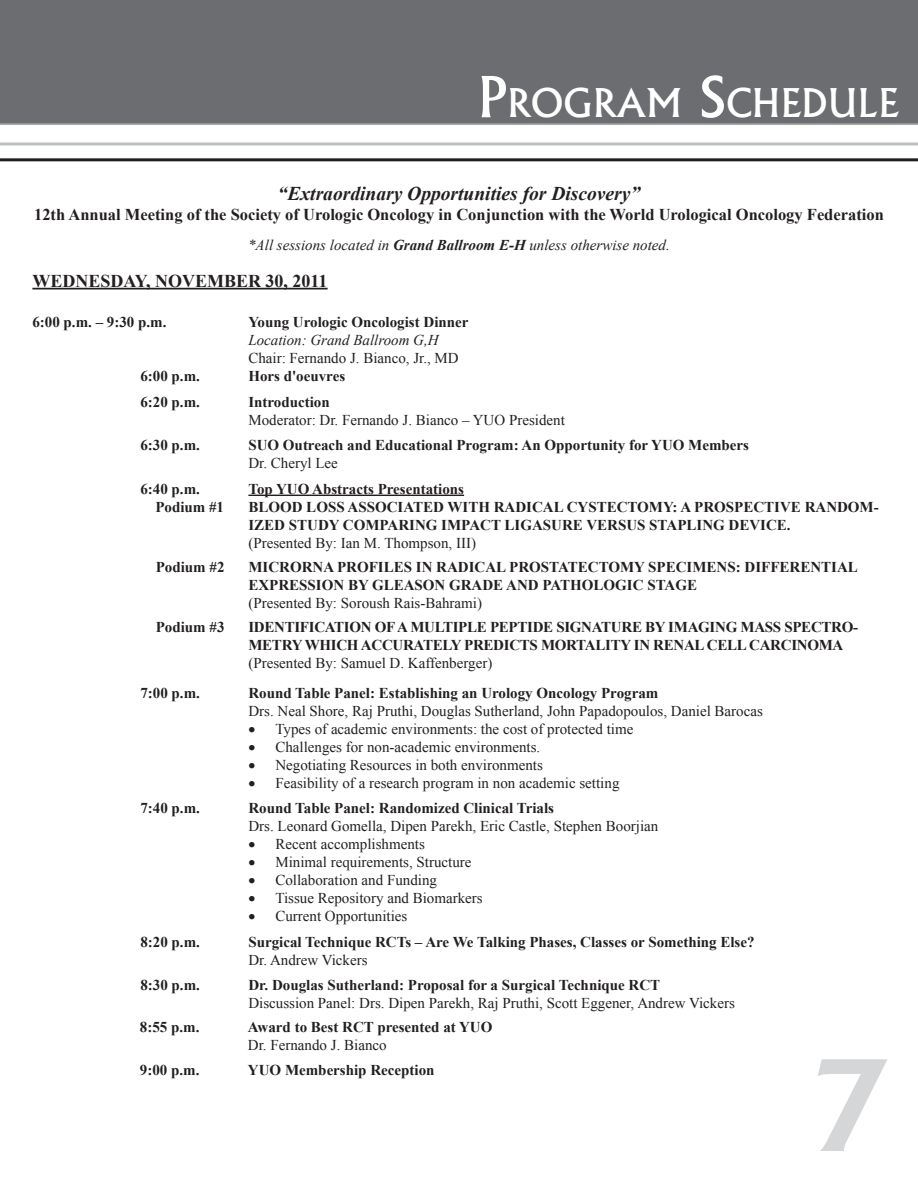
<style>
.page{position:relative;width:918px;height:1188px;background:#fff}
.page>*{position:absolute;margin:0;border:0;box-sizing:border-box;transform-origin:0 0}
.t1{font:700 120px "Albertus";color:#d5d6d8}
.Heading_2{font:500 37.8px "Albertus";color:#fff}
.t2{font:italic 700 19.5px "Times New Roman";color:#231f20}
.t3{font:700 18px "Times New Roman";color:#231f20}
.t4{font:700 16.5px "Times New Roman";color:#231f20}
.t5{font:700 15px/18px "Times New Roman";color:#231f20}
.List_Paragraph{font:15px "Times New Roman";color:#231f20}
.t6{font:700 15px/18px "Times New Roman";letter-spacing:-.02em;color:#231f20}
.t7{font:italic 15px "Times New Roman";color:#231f20}
.s1{font-size:54px}
.s2{font-weight:700}
</style>
<div class="page">
<hr style="left:0;top:122px;width:918px;height:3px;background:#939598">
<div style="left:0;top:0;width:918px;height:122px;background:#6c6d70"></div>
<hr style="left:0;top:142px;width:918px;height:3px;background:#bebfc2">
<hr style="left:0;top:158px;width:918px;height:3px;background:#231f20">
<hr style="left:32px;top:288px;width:296px;height:1px;background:#231f20">
<hr style="left:248px;top:495px;width:216px;height:1px;background:#231f20">
<p class="Heading_2" style="left:479px;top:80px;width:421px"><span class="s1">P</span>ROGRAM <span class="s1">S</span>CHEDULE</p>
<p class="t2" style="left:278px;top:180px;width:364px">“Extraordinary Opportunities for Discovery”</p>
<p class="t4" style="left:34px;top:203px;width:851px">12th Annual Meeting of the Society of Urologic Oncology in Conjunction with the World Urological Oncology Federation</p>
<p class="t7" style="left:248px;top:235px;width:423px">*All sessions located in <span class="s2">Grand Ballroom E-H</span> unless otherwise noted.</p>
<p class="t3" style="left:32px;top:268px;width:297px">WEDNESDAY, NOVEMBER 30, 2011</p>
<p class="t5" style="left:32px;top:313px;width:136px">6:00 p.m. – 9:30 p.m.</p>
<p class="t5" style="left:248px;top:313px;width:222px">Young Urologic Oncologist Dinner</p>
<p class="t7" style="left:248px;top:330px;width:192px">Location: Grand Ballroom G,H</p>
<p class="List_Paragraph" style="left:248px;top:348px;width:212px">Chair: Fernando J. Bianco, Jr., MD</p>
<p class="t5" style="left:140px;top:367px;width:61px">6:00 p.m.</p>
<p class="t5" style="left:248px;top:367px;width:98px">Hors d'oeuvres</p>
<p class="t5" style="left:140px;top:392px;width:61px">6:20 p.m.</p>
<p class="t5" style="left:248px;top:392px;width:83px">Introduction</p>
<p class="List_Paragraph" style="left:248px;top:410px;width:318px">Moderator: Dr. Fernando J. Bianco – YUO President</p>
<p class="t5" style="left:140px;top:436px;width:61px">6:30 p.m.</p>
<p class="t5" style="left:248px;top:436px;width:502px">SUO Outreach and Educational Program: An Opportunity for YUO Members</p>
<p class="List_Paragraph" style="left:248px;top:453px;width:91px">Dr. Cheryl Lee</p>
<p class="t5" style="left:140px;top:479px;width:61px">6:40 p.m.</p>
<p class="t5" style="left:248px;top:479px;width:217px">Top YUO Abstracts Presentations</p>
<p class="t5" style="left:155px;top:497px;width:70px">Podium #1</p>
<p class="t5" style="left:248px;top:497px;width:632px">BLOOD LOSS ASSOCIATED WITH RADICAL CYSTECTOMY: A PROSPECTIVE RANDOM-<br>IZED STUDY COMPARING IMPACT LIGASURE VERSUS STAPLING DEVICE.</p>
<p class="List_Paragraph" style="left:248px;top:533px;width:229px">(Presented By: Ian M. Thompson, III)</p>
<p class="t5" style="left:156px;top:557px;width:70px">Podium #2</p>
<p class="t5" style="left:248px;top:557px;width:611px">MICRORNA PROFILES IN RADICAL PROSTATECTOMY SPECIMENS: DIFFERENTIAL<br>EXPRESSION BY GLEASON GRADE AND PATHOLOGIC STAGE</p>
<p class="List_Paragraph" style="left:248px;top:593px;width:235px">(Presented By: Soroush Rais-Bahrami)</p>
<p class="t5" style="left:156px;top:617px;width:70px">Podium #3</p>
<p class="t6" style="left:248px;top:617px;width:611px">IDENTIFICATION OF A MULTIPLE PEPTIDE SIGNATURE BY IMAGING MASS SPECTRO-<br>METRY WHICH ACCURATELY PREDICTS MORTALITY IN RENAL CELL CARCINOMA</p>
<p class="List_Paragraph" style="left:248px;top:653px;width:245px">(Presented By: Samuel D. Kaffenberger)</p>
<p class="t5" style="left:140px;top:683px;width:61px">7:00 p.m.</p>
<p class="t5" style="left:248px;top:683px;width:411px">Round Table Panel: Establishing an Urology Oncology Program</p>
<p class="List_Paragraph" style="left:248px;top:701px;width:516px">Drs. Neal Shore, Raj Pruthi, Douglas Sutherland, John Papadopoulos, Daniel Barocas</p>
<p class="List_Paragraph" style="left:248px;top:719px;width:387px">• Types of academic environments: the cost of protected time</p>
<p class="List_Paragraph" style="left:248px;top:737px;width:293px">• Challenges for non-academic environments.</p>
<p class="List_Paragraph" style="left:248px;top:755px;width:296px">• Negotiating Resources in both environments</p>
<p class="List_Paragraph" style="left:248px;top:773px;width:373px">• Feasibility of a research program in non academic setting</p>
<p class="t5" style="left:140px;top:799px;width:61px">7:40 p.m.</p>
<p class="t5" style="left:248px;top:799px;width:307px">Round Table Panel: Randomized Clinical Trials</p>
<p class="List_Paragraph" style="left:248px;top:816px;width:411px">Drs. Leonard Gomella, Dipen Parekh, Eric Castle, Stephen Boorjian</p>
<p class="List_Paragraph" style="left:248px;top:834px;width:178px">• Recent accomplishments</p>
<p class="List_Paragraph" style="left:248px;top:852px;width:225px">• Minimal requirements, Structure</p>
<p class="List_Paragraph" style="left:248px;top:870px;width:190px">• Collaboration and Funding</p>
<p class="List_Paragraph" style="left:248px;top:888px;width:236px">• Tissue Repository and Biomarkers</p>
<p class="List_Paragraph" style="left:248px;top:906px;width:161px">• Current Opportunities</p>
<p class="t5" style="left:140px;top:932px;width:61px">8:20 p.m.</p>
<p class="t5" style="left:248px;top:932px;width:508px">Surgical Technique RCTs – Are We Talking Phases, Classes or Something Else?</p>
<p class="List_Paragraph" style="left:248px;top:950px;width:121px">Dr. Andrew Vickers</p>
<p class="t5" style="left:140px;top:976px;width:61px">8:30 p.m.</p>
<p class="t5" style="left:248px;top:976px;width:413px">Dr. Douglas Sutherland: Proposal for a Surgical Technique RCT</p>
<p class="List_Paragraph" style="left:248px;top:993px;width:488px">Discussion Panel: Drs. Dipen Parekh, Raj Pruthi, Scott Eggener, Andrew Vickers</p>
<p class="t5" style="left:140px;top:1018px;width:61px">8:55 p.m.</p>
<p class="t5" style="left:248px;top:1018px;width:246px">Award to Best RCT presented at YUO</p>
<p class="List_Paragraph" style="left:248px;top:1035px;width:140px">Dr. Fernando J. Bianco</p>
<p class="t5" style="left:140px;top:1061px;width:61px">9:00 p.m.</p>
<p class="t5" style="left:248px;top:1061px;width:188px">YUO Membership Reception</p>
<h1 class="t1" style="left:810px;top:1033px;width:79px">7</h1>
</div>
